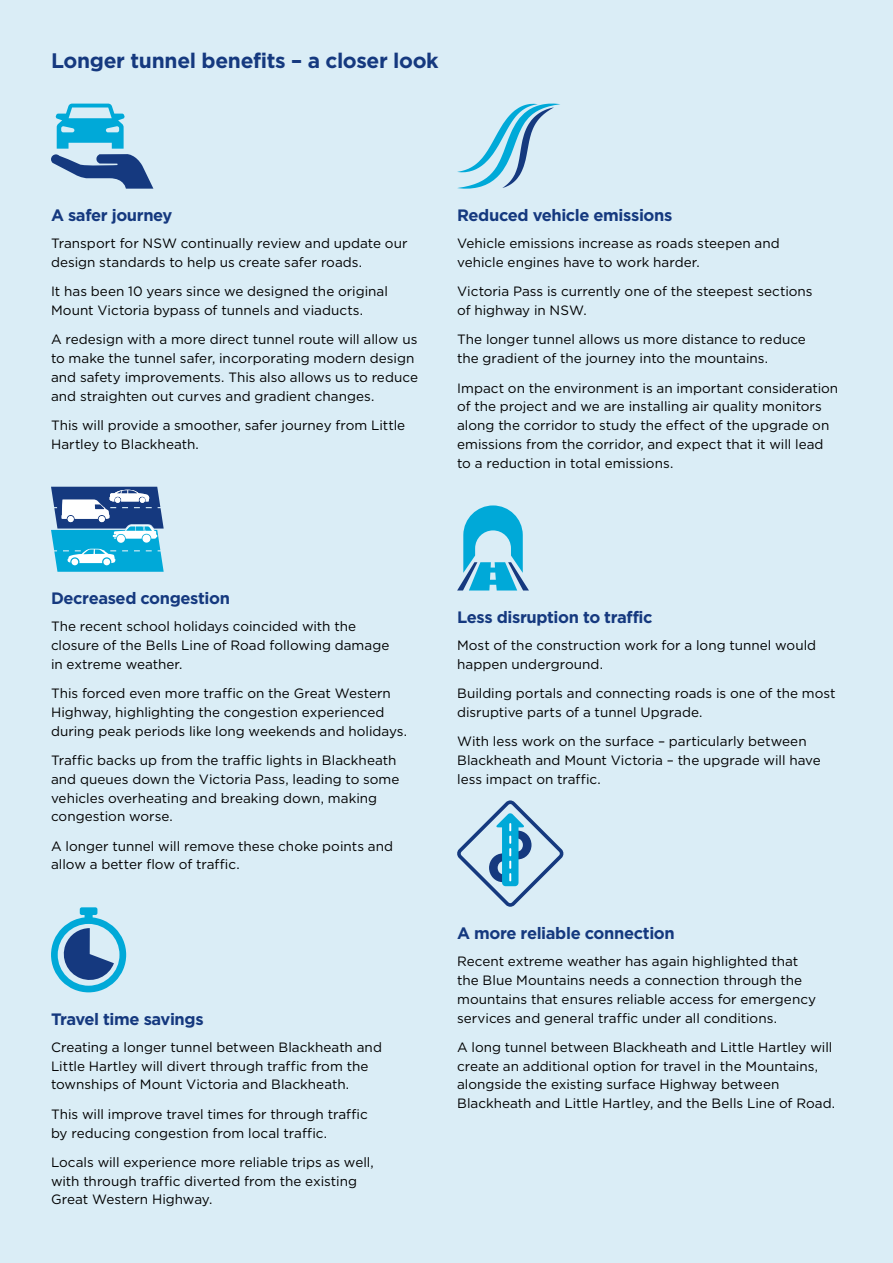
<style>
.page{position:relative;width:893px;height:1263px;background:#daedf6}
.page>*{position:absolute;margin:0;border:0;box-sizing:border-box;transform-origin:0 0}
._01_H2{font:700 21px "Gotham";letter-spacing:-.02em;color:#15397f}
._01_H3{font:700 16.5px "Gotham";letter-spacing:-.025em;color:#15397f}
._02_Body{font:13.5px/18.8px "Gotham";color:#000}
</style>
<div class="page">
<svg style="left:51px;top:104px;width:102px;height:85px"></svg>
<svg style="left:51px;top:487px;width:113px;height:85px;background:#4e9cc5"></svg>
<svg style="left:51px;top:907px;width:75px;height:85px"></svg>
<svg style="left:457px;top:104px;width:103px;height:85px"></svg>
<svg style="left:457px;top:505px;width:72px;height:85px"></svg>
<svg style="left:457px;top:800px;width:107px;height:107px"></svg>
<h2 class="_01_H2" style="left:51px;top:46px;width:389px">Longer tunnel benefits – a closer look</h2>
<h3 class="_01_H3" style="left:51px;top:204px;width:123px">A safer journey</h3>
<p class="_02_Body" style="left:51px;top:234px;width:358px">Transport for NSW continually review and update our design standards to help us create safer roads.</p>
<p class="_02_Body" style="left:51px;top:282px;width:338px">It has been 10 years since we designed the original<br>Mount Victoria bypass of tunnels and viaducts.</p>
<p class="_02_Body" style="left:51px;top:330px;width:368px">A redesign with a more direct tunnel route will allow us to make the tunnel safer, incorporating modern design and safety improvements. This also allows us to reduce and straighten out curves and gradient changes.</p>
<p class="_02_Body" style="left:51px;top:416px;width:356px">This will provide a smoother, safer journey from Little<br>Hartley to Blackheath.</p>
<h3 class="_01_H3" style="left:457px;top:204px;width:217px">Reduced vehicle emissions</h3>
<p class="_02_Body" style="left:457px;top:234px;width:324px">Vehicle emissions increase as roads steepen and vehicle engines have to work harder.</p>
<p class="_02_Body" style="left:457px;top:282px;width:357px">Victoria Pass is currently one of the steepest sections of highway in NSW.</p>
<p class="_02_Body" style="left:457px;top:330px;width:350px">The longer tunnel allows us more distance to reduce the gradient of the journey into the mountains.</p>
<p class="_02_Body" style="left:457px;top:378px;width:383px">Impact on the environment is an important consideration of the project and we are installing air quality monitors along the corridor to study the effect of the upgrade on emissions from the corridor, and expect that it will lead to a reduction in total emissions.</p>
<h3 class="_01_H3" style="left:51px;top:587px;width:180px">Decreased congestion</h3>
<p class="_02_Body" style="left:51px;top:617px;width:340px">The recent school holidays coincided with the closure of the Bells Line of Road following damage in extreme weather.</p>
<p class="_02_Body" style="left:51px;top:684px;width:358px">This forced even more traffic on the Great Western<br>Highway, highlighting the congestion experienced during peak periods like long weekends and holidays.</p>
<p class="_02_Body" style="left:51px;top:751px;width:350px">Traffic backs up from the traffic lights in Blackheath and queues down the Victoria Pass, leading to some vehicles overheating and breaking down, making congestion worse.</p>
<p class="_02_Body" style="left:51px;top:836px;width:344px">A longer tunnel will remove these choke points and allow a better flow of traffic.</p>
<h3 class="_01_H3" style="left:51px;top:1008px;width:154px">Travel time savings</h3>
<p class="_02_Body" style="left:51px;top:1037px;width:332px">Creating a longer tunnel between Blackheath and<br>Little Hartley will divert through traffic from the townships of Mount Victoria and Blackheath.</p>
<p class="_02_Body" style="left:51px;top:1104px;width:318px">This will improve travel times for through traffic by reducing congestion from local traffic.</p>
<p class="_02_Body" style="left:51px;top:1152px;width:324px">Locals will experience more reliable trips as well, with through traffic diverted from the existing<br>Great Western Highway.</p>
<h3 class="_01_H3" style="left:457px;top:606px;width:197px">Less disruption to traffic</h3>
<p class="_02_Body" style="left:457px;top:636px;width:361px">Most of the construction work for a long tunnel would happen underground.</p>
<p class="_02_Body" style="left:457px;top:684px;width:380px">Building portals and connecting roads is one of the most disruptive parts of a tunnel Upgrade.</p>
<p class="_02_Body" style="left:457px;top:732px;width:365px">With less work on the surface – particularly between<br>Blackheath and Mount Victoria – the upgrade will have less impact on traffic.</p>
<h3 class="_01_H3" style="left:457px;top:922px;width:219px">A more reliable connection</h3>
<p class="_02_Body" style="left:457px;top:952px;width:360px">Recent extreme weather has again highlighted that the Blue Mountains needs a connection through the mountains that ensures reliable access for emergency services and general traffic under all conditions.</p>
<p class="_02_Body" style="left:457px;top:1037px;width:380px">A long tunnel between Blackheath and Little Hartley will create an additional option for travel in the Mountains, alongside the existing surface Highway between Blackheath and Little Hartley, and the Bells Line of Road.</p>
</div>
